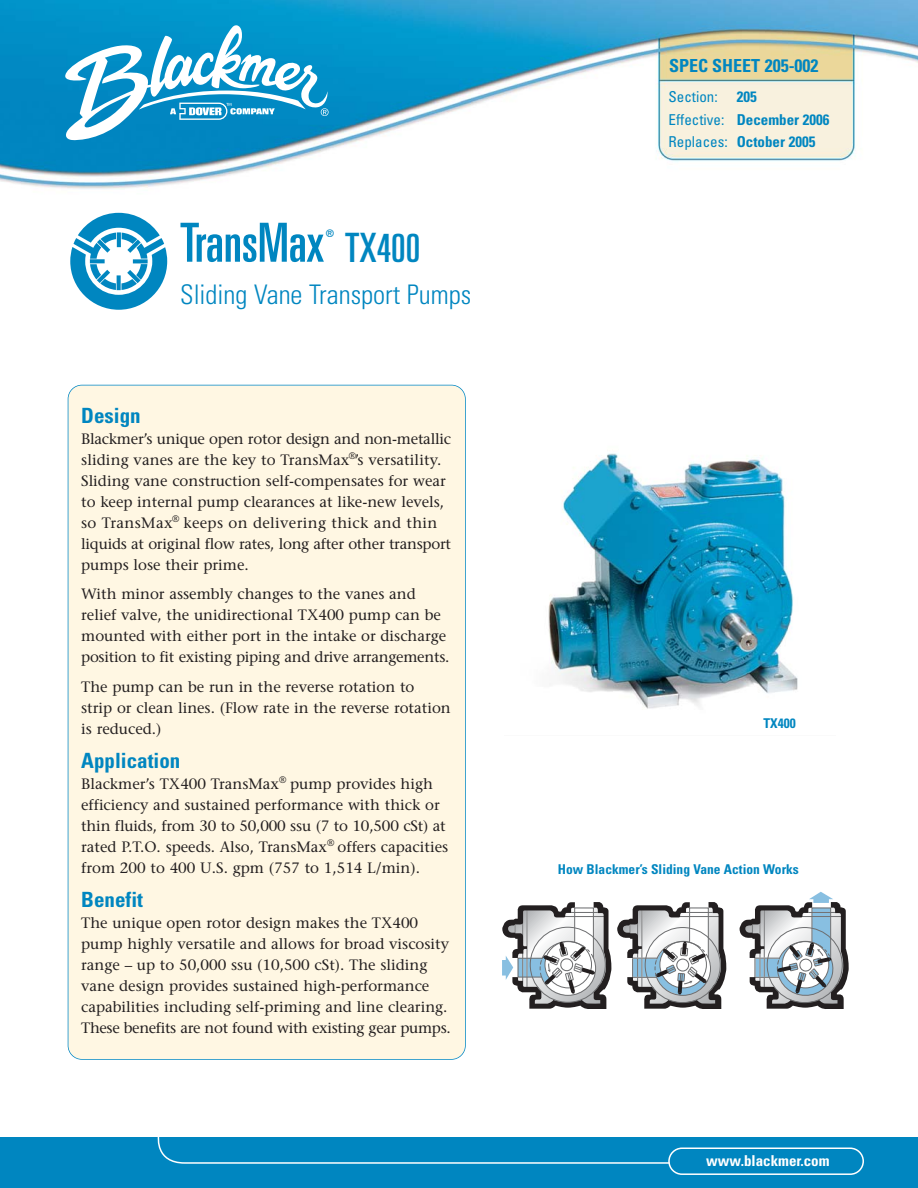
<style>
.page{position:relative;width:918px;height:1188px;background:#fff}
.page>*{position:absolute;margin:0;border:0;box-sizing:border-box;transform-origin:0 0}
.t1{font:ultra-condensed 54px "Univers";color:#0086c0}
.t2{font:ultra-condensed 39px "Univers";color:#0086c0}
.t3{font:300 condensed 27px "Univers";color:#0086c0}
.t4{font:700 condensed 21px "Univers";color:#0086c0}
.t5{font:700 condensed 18px "Univers";color:#0086c0}
.t6{font:15px/21px "Stone Serif";color:#231f20}
.t7{font:700 condensed 15px/22.5px "Univers";color:#0086c0}
.t8{font:700 condensed 15px "Univers";color:#fff}
.t9{font:condensed 15px "Univers";color:#0086c0}
.t10{font:700 condensed 13.5px "Univers";color:#0086c0}
.t11{font:ultra-condensed 10.5px "Univers";color:#0086c0}
.s1{font-size:40.5px}
.s2{font-weight:400}
</style>
<div class="page">
<img style="left:0;top:0;width:918px;height:189px">
<div style="left:0;top:1137px;width:918px;height:51px;background:#0086c0"></div>
<div style="left:68px;top:386px;width:397px;height:673px;background:#fff7e3;border-radius:13px"></div>
<div style="left:68px;top:385px;width:398px;height:675px;border:2px solid #0086c0;border-radius:14px"></div>
<svg style="left:70px;top:213px;width:97px;height:97px"></svg>
<svg style="left:65px;top:25px;width:264px;height:115px"></svg>
<svg style="left:157px;top:1137px;width:707px;height:38px"></svg>
<svg style="left:740px;top:892px;width:109px;height:117px"></svg>
<svg style="left:617px;top:902px;width:109px;height:107px"></svg>
<svg style="left:502px;top:902px;width:109px;height:107px"></svg>
<img style="left:548px;top:453px;width:250px;height:256px">
<h1 class="t1" style="left:180px;top:223px;width:145px">TransMax</h1>
<p class="t11" style="left:326px;top:230px;width:10px">®</p>
<h2 class="t2" style="left:345px;top:234px;width:77px"><span class="s1">TX</span>400</h2>
<h3 class="t3" style="left:180px;top:284px;width:293px">Sliding Vane Transport Pumps</h3>
<h3 class="t4" style="left:81px;top:408px;width:61px">Design</h3>
<p class="t6" style="left:81px;top:430px;width:372px">Blackmer’s unique open rotor design and non-metallic sliding vanes are the key to TransMax<sup>®</sup>’s versatility.<br>Sliding vane construction self-compensates for wear to keep internal pump clearances at like-new levels, so TransMax<sup>®</sup> keeps on delivering thick and thin liquids at original flow rates, long after other transport pumps lose their prime.</p>
<p class="t6" style="left:81px;top:585px;width:370px">With minor assembly changes to the vanes and relief valve, the unidirectional TX400 pump can be mounted with either port in the intake or discharge position to fit existing piping and drive arrangements.</p>
<p class="t6" style="left:81px;top:678px;width:371px">The pump can be run in the reverse rotation to<br>strip or clean lines. (Flow rate in the reverse rotation is reduced.)</p>
<h3 class="t4" style="left:81px;top:753px;width:101px">Application</h3>
<p class="t6" style="left:81px;top:775px;width:369px">Blackmer’s TX400 TransMax<sup>®</sup> pump provides high efficiency and sustained performance with thick or thin fluids, from 30 to 50,000 ssu (7 to 10,500 cSt) at rated P.T.O. speeds. Also, TransMax<sup>®</sup> offers capacities from 200 to 400 U.S. gpm (757 to 1,514 L/min).</p>
<h3 class="t4" style="left:81px;top:892px;width:63px">Benefit</h3>
<p class="t6" style="left:81px;top:914px;width:371px">The unique open rotor design makes the TX400 pump highly versatile and allows for broad viscosity range – up to 50,000 ssu (10,500 cSt). The sliding vane design provides sustained high-performance capabilities including self-priming and line clearing.<br>These benefits are not found with existing gear pumps.</p>
<p class="t5" style="left:669px;top:59px;width:151px">SPEC SHEET 205-002</p>
<p class="t9" style="left:669px;top:91px;width:51px">Section:</p>
<p class="t7" style="left:669px;top:87px;width:163px;text-indent:68px">205<br><span class="s2">Effective:</span> December 2006<br><span class="s2">Replaces:</span> October 2005</p>
<p class="t10" style="left:764px;top:718px;width:34px">TX400</p>
<p class="t10" style="left:558px;top:864px;width:243px">How Blackmer’s Sliding Vane Action Works</p>
<p class="t8" style="left:706px;top:1155px;width:125px">www.blackmer.com</p>
</div>
